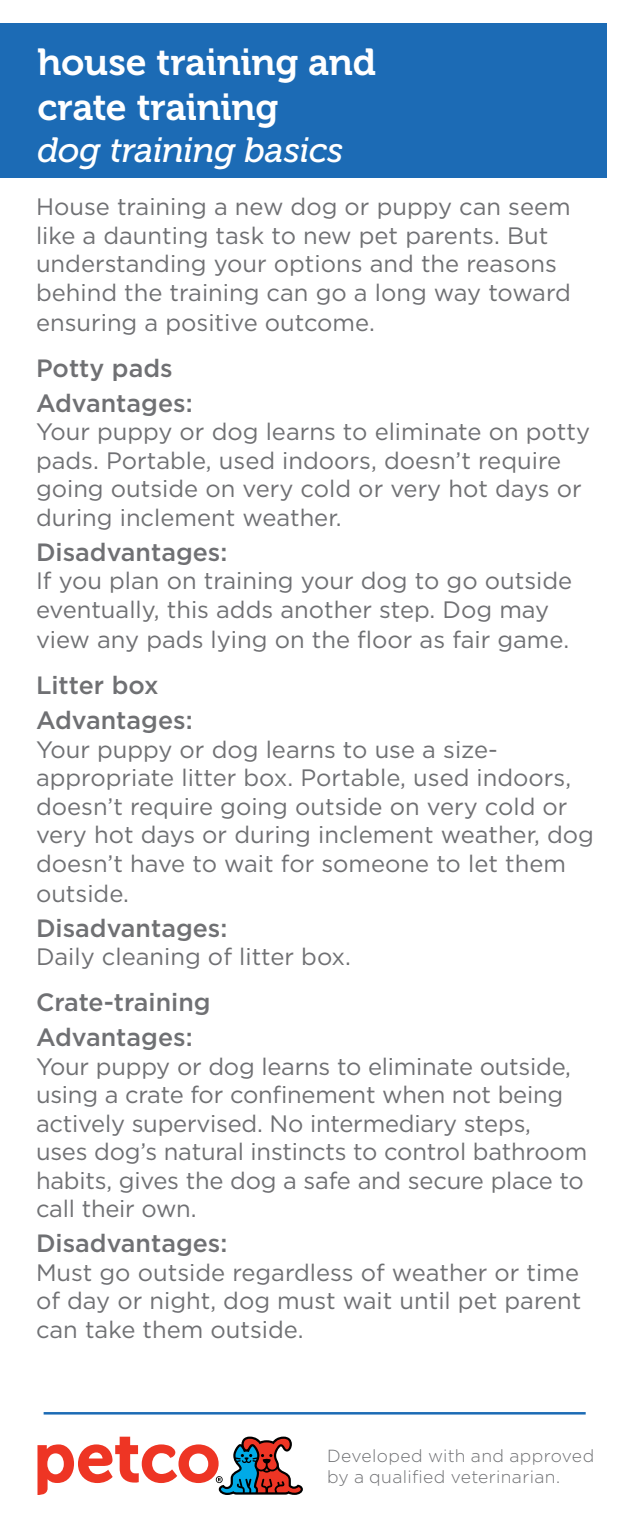
<style>
.page{position:relative;width:630px;height:1530px;background:#fff}
.page>*{position:absolute;margin:0;border:0;box-sizing:border-box;transform-origin:0 0}
.t1{font:37.5px/45px "Museo 700";letter-spacing:-.01em;color:#fff}
.t2{font:italic 35px "Museo 500";letter-spacing:-.01em;color:#fff}
.t3{font:500 25px/35px "Gotham";color:#6f7073}
.t4{font:23.75px/28.5px "Gotham";color:#6f7073}
.t5{font:300 17.5px/21px "Gotham";letter-spacing:.02em;color:#6f7073}
</style>
<div class="page">
<svg style="left:38px;top:1437px;width:265px;height:58px"></svg>
<hr style="left:44px;top:1412px;width:542px;height:3px;background:#1c6bb5">
<div style="left:0;top:24px;width:606px;height:154px;background:#1c6bb5"></div>
<h1 class="t1" style="left:37px;top:40px;width:340px">house training and crate training</h1>
<h2 class="t2" style="left:37px;top:131px;width:307px">dog training basics</h2>
<p class="t4" style="left:36px;top:192px;width:536px">House training a new dog or puppy can seem like a daunting task to new pet parents. But understanding your options and the reasons behind the training can go a long way toward ensuring a positive outcome.</p>
<p class="t3" style="left:36px;top:350px;width:158px">Potty pads<br>Advantages:</p>
<p class="t4" style="left:36px;top:417px;width:556px">Your puppy or dog learns to eliminate on potty pads. Portable, used indoors, doesn’t require going outside on very cold or very hot days or during inclement weather.</p>
<p class="t3" style="left:36px;top:534px;width:193px">Disadvantages:</p>
<p class="t4" style="left:36px;top:566px;width:538px;line-height:29.2px">If you plan on training your dog to go outside eventually, this adds another step. Dog may view any pads lying on the floor as fair game.</p>
<p class="t3" style="left:36px;top:668px;width:158px">Litter box<br>Advantages:</p>
<p class="t4" style="left:36px;top:734px;width:560px">Your puppy or dog learns to use a size&shy;appropriate litter box. Portable, used indoors, doesn’t require going outside on very cold or very hot days or during inclement weather, dog doesn’t have to wait for someone to let them outside.</p>
<p class="t3" style="left:36px;top:910px;width:193px">Disadvantages:</p>
<p class="t4" style="left:36px;top:942px;width:317px">Daily cleaning of litter box.</p>
<p class="t3" style="left:36px;top:985px;width:176px">Crate-training<br>Advantages:</p>
<p class="t4" style="left:36px;top:1052px;width:553px">Your puppy or dog learns to eliminate outside, using a crate for confinement when not being actively supervised. No intermediary steps, uses dog’s natural instincts to control bathroom habits, gives the dog a safe and secure place to call their own.</p>
<p class="t3" style="left:36px;top:1226px;width:193px">Disadvantages:</p>
<p class="t4" style="left:36px;top:1258px;width:547px;text-align:justify">Must go outside regardless of weather or time of day or night, dog must wait until pet parent can take them outside.</p>
<p class="t5" style="left:327px;top:1445px;width:269px">Developed with and approved by a qualified veterinarian.</p>
</div>
